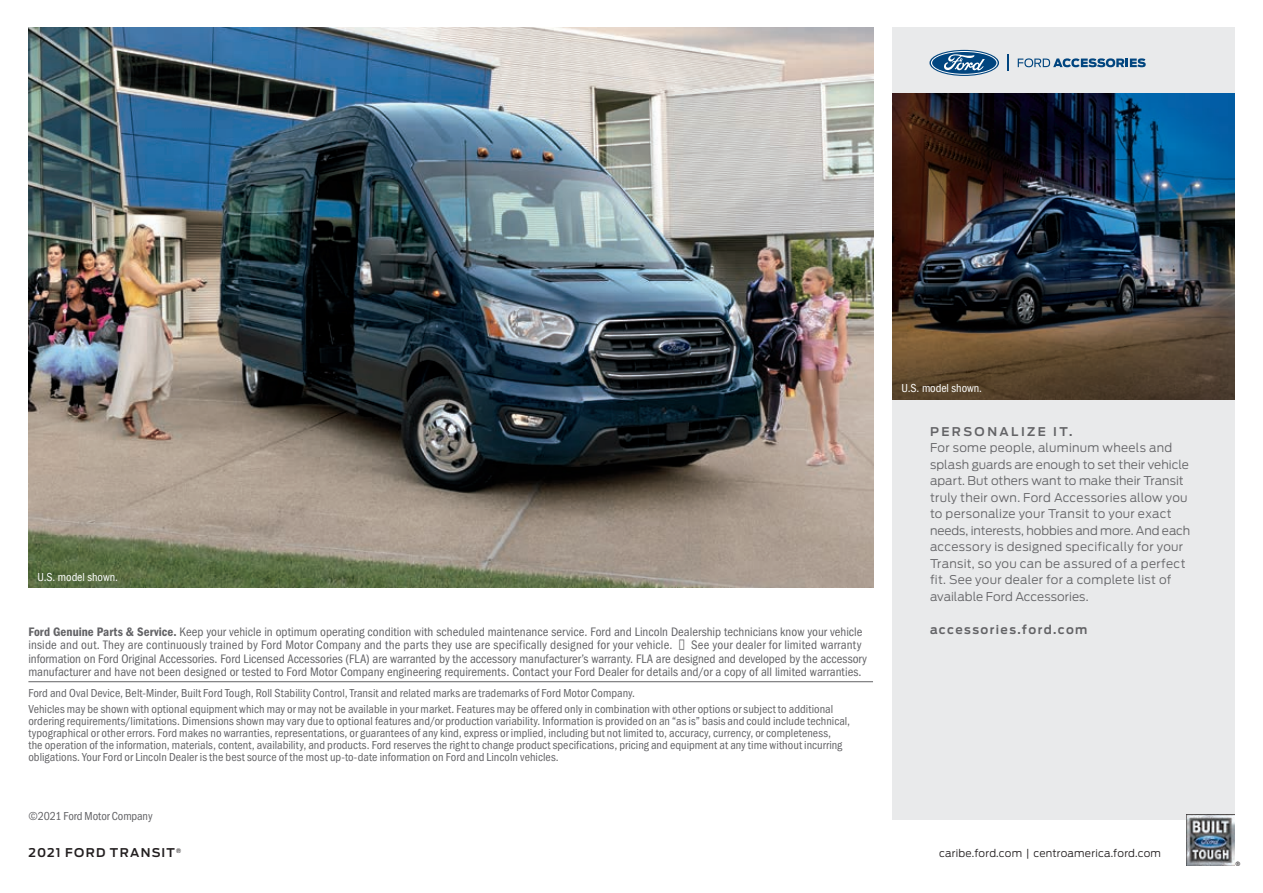
<style>
.page{position:relative;width:1263px;height:893px;background:#fff}
.page>*{position:absolute;margin:0;border:0;box-sizing:border-box;transform-origin:0 0}
.t1{font:condensed 12.75px/13.5px "ITC Franklin Gothic Std";letter-spacing:.005em;color:#636366}
.t2{font:condensed 12px/12px "ITC Franklin Gothic Std";letter-spacing:.005em;color:#636366}
.t3{font:300 12px/16.5px "Ford Antenna";letter-spacing:.015em;color:#636366}
.t4{font:condensed 12px "ITC Franklin Gothic Std";letter-spacing:-.005em;color:#fff}
.t5{font:600 12px "Ford Antenna";letter-spacing:.125em;color:#636366}
.t6{font:600 12px "Ford Antenna";letter-spacing:.1em;color:#231f20}
.t7{font:600 12px "Ford Antenna";letter-spacing:.2em;color:#636366}
.t8{font:condensed 10.95px "ITC Franklin Gothic Std";color:#231f20}
.t9{font:300 10.5px "Ford Antenna";letter-spacing:.015em;color:#231f20}
.s1{font-family:"ITC Franklin Gothic Std Dm Cd";font-stretch:normal}
</style>
<div class="page">
<div style="left:892px;top:27px;width:342px;height:792px;background:#e9eaeb"></div>
<img style="left:892px;top:93px;width:342px;height:306px">
<img style="left:28px;top:27px;width:845px;height:561px">
<svg style="left:929px;top:50px;width:70px;height:26px"></svg>
<svg style="left:931px;top:51px;width:66px;height:24px"></svg>
<svg style="left:1008px;top:55px;width:1px;height:16px"></svg>
<svg style="left:1018px;top:58px;width:128px;height:9px"></svg>
<img style="left:1186px;top:815px;width:48px;height:51px">
<hr style="left:28px;top:681px;width:845px;height:1px;background:#636366">
<p class="t4" style="left:37px;top:570px;width:82px">U.S. model shown.</p>
<p class="t4" style="left:901px;top:382px;width:82px">U.S. model shown.</p>
<p class="t7" style="left:930px;top:421px;width:144px">PERSONALIZE IT.</p>
<p class="t3" style="left:930px;top:438px;width:262px">For some people, aluminum wheels and splash guards are enough to set their vehicle apart. But others want to make their Transit truly their own. Ford Accessories allow you to personalize your Transit to your exact needs, interests, hobbies and more. And each accessory is designed specifically for your Transit, so you can be assured of a perfect fit. See your dealer for a complete list of available Ford Accessories.</p>
<p class="t1" style="left:28px;top:625px;width:835px"><span class="s1">Ford Genuine Parts &amp; Service.</span> Keep your vehicle in optimum operating condition with scheduled maintenance service. Ford and Lincoln Dealership technicians know your vehicle</p>
<p class="t5" style="left:930px;top:619px;width:159px">accessories.ford.com</p>
<p class="t1" style="left:28px;top:638px;width:645px">inside and out. They are continuously trained by Ford Motor Company and the parts they use are specifically designed for your vehicle.</p>
<p class="t1" style="left:28px;top:638px;width:840px;text-indent:663px">See your dealer for limited warranty information on Ford Original Accessories. Ford Licensed Accessories (FLA) are warranted by the accessory manufacturer’s warranty. FLA are designed and developed by the accessory manufacturer and have not been designed or tested to Ford Motor Company engineering requirements. Contact your Ford Dealer for details and/or a copy of all limited warranties.</p>
<p class="t2" style="left:28px;top:686px;width:806px;line-height:15.3px">Ford and Oval Device, Belt-Minder, Built Ford Tough, Roll Stability Control, Transit and related marks are trademarks of Ford Motor Company.<br>Vehicles may be shown with optional equipment which may or may not be available in your market. Features may be offered only in combination with other options or subject to additional</p>
<p class="t2" style="left:28px;top:715px;width:823px">ordering requirements/limitations. Dimensions shown may vary due to optional features and/or production variability. Information is provided on an “as is” basis and could include technical, typographical or other errors. Ford makes no warranties, representations, or guarantees of any kind, express or implied, including but not limited to, accuracy, currency, or completeness,<br>the operation of the information, materials, content, availability, and products. Ford reserves the right to change product specifications, pricing and equipment at any time without incurring obligations. Your Ford or Lincoln Dealer is the best source of the most up-to-date information on Ford and Lincoln vehicles.</p>
<p class="t2" style="left:28px;top:810px;width:126px">©2021 Ford Motor Company</p>
<p class="t6" style="left:28px;top:842px;width:154px">2021 FORD TRANSIT<sup>®</sup></p>
<p class="t9" style="left:939px;top:844px;width:223px">caribe.ford.com | centroamerica.ford.com</p>
<p class="t8" style="left:1235px;top:859px;width:7px">®</p>
</div>
